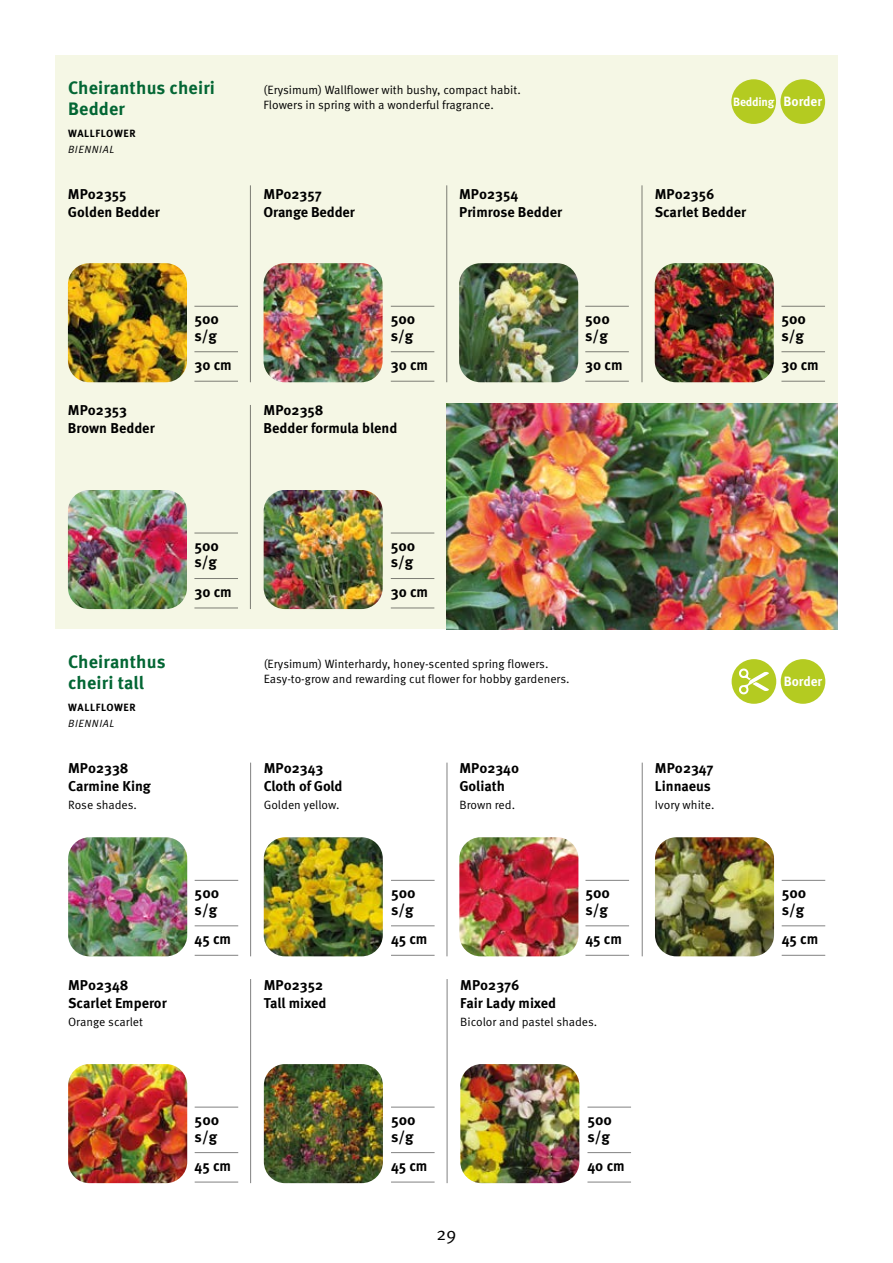
<style>
.page{position:relative;width:893px;height:1263px;background:#fff}
.page>*{position:absolute;margin:0;border:0;box-sizing:border-box;transform-origin:0 0}
.t1{font:700 18px/21px "Meta Pro";letter-spacing:.01em;color:#036634}
.t2{font:18px "Meta Pro Norm";color:#000}
.t3{font:700 15px/16.5px "Meta Pro";letter-spacing:-.01em;color:#000}
.t4{font:700 15px "Meta Pro";letter-spacing:-.01em;color:#000;scale:.96 1}
.t5{font:700 14.25px/18px "Meta Pro";color:#000}
.t6{font:700 13.5px "Meta Pro";color:#fff}
.t7{font:12px/15px "Meta Pro Norm";color:#000}
.t8{font:700 12px "Meta Pro";letter-spacing:-.02em;color:#fff}
.t9{font:700 10.5px "Meta Pro";letter-spacing:.06em;color:#000}
.t10{font:10.5px "Meta Pro Norm Ita";letter-spacing:.06em;color:#000}
</style>
<div class="page">
<div style="left:55px;top:55px;width:783px;height:574px;background:#f5f7e5"></div>
<div style="left:780px;top:79px;width:45px;height:45px;background:#b4cb21;border-radius:50%"></div>
<img style="left:68px;top:490px;width:119px;height:119px">
<hr style="left:250px;top:405px;width:1px;height:204px;background:#000">
<hr style="left:250px;top:185px;width:1px;height:197px;background:#000">
<hr style="left:446px;top:185px;width:1px;height:197px;background:#000">
<hr style="left:642px;top:185px;width:1px;height:197px;background:#000">
<img style="left:655px;top:263px;width:119px;height:119px">
<hr style="left:194px;top:351px;width:44px;height:1px;background:#000">
<hr style="left:194px;top:306px;width:44px;height:1px;background:#000">
<hr style="left:194px;top:381px;width:44px;height:1px;background:#000">
<hr style="left:391px;top:351px;width:43px;height:1px;background:#000">
<hr style="left:391px;top:306px;width:43px;height:1px;background:#000">
<hr style="left:391px;top:381px;width:43px;height:1px;background:#000">
<hr style="left:585px;top:351px;width:44px;height:1px;background:#000">
<hr style="left:585px;top:306px;width:44px;height:1px;background:#000">
<hr style="left:585px;top:381px;width:44px;height:1px;background:#000">
<hr style="left:781px;top:351px;width:44px;height:1px;background:#000">
<hr style="left:781px;top:306px;width:44px;height:1px;background:#000">
<hr style="left:781px;top:381px;width:44px;height:1px;background:#000">
<hr style="left:194px;top:578px;width:44px;height:1px;background:#000">
<hr style="left:194px;top:533px;width:44px;height:1px;background:#000">
<hr style="left:194px;top:608px;width:44px;height:1px;background:#000">
<hr style="left:391px;top:578px;width:43px;height:1px;background:#000">
<hr style="left:391px;top:533px;width:43px;height:1px;background:#000">
<hr style="left:391px;top:608px;width:43px;height:1px;background:#000">
<img style="left:459px;top:263px;width:119px;height:119px">
<img style="left:264px;top:263px;width:119px;height:119px">
<img style="left:68px;top:263px;width:119px;height:119px">
<img style="left:264px;top:490px;width:119px;height:119px">
<div style="left:731px;top:79px;width:45px;height:45px;background:#b4cb21;border-radius:50%"></div>
<img style="left:68px;top:1064px;width:119px;height:119px">
<hr style="left:250px;top:979px;width:1px;height:204px;background:#000">
<hr style="left:250px;top:763px;width:1px;height:193px;background:#000">
<hr style="left:447px;top:763px;width:1px;height:193px;background:#000">
<hr style="left:642px;top:763px;width:1px;height:193px;background:#000">
<img style="left:655px;top:837px;width:119px;height:119px">
<hr style="left:195px;top:925px;width:43px;height:1px;background:#000">
<hr style="left:195px;top:880px;width:43px;height:1px;background:#000">
<hr style="left:195px;top:955px;width:43px;height:1px;background:#000">
<hr style="left:391px;top:925px;width:44px;height:1px;background:#000">
<hr style="left:391px;top:880px;width:44px;height:1px;background:#000">
<hr style="left:391px;top:955px;width:44px;height:1px;background:#000">
<hr style="left:585px;top:925px;width:44px;height:1px;background:#000">
<hr style="left:585px;top:880px;width:44px;height:1px;background:#000">
<hr style="left:585px;top:955px;width:44px;height:1px;background:#000">
<hr style="left:782px;top:925px;width:43px;height:1px;background:#000">
<hr style="left:782px;top:880px;width:43px;height:1px;background:#000">
<hr style="left:782px;top:955px;width:43px;height:1px;background:#000">
<hr style="left:195px;top:1152px;width:43px;height:1px;background:#000">
<hr style="left:195px;top:1107px;width:43px;height:1px;background:#000">
<hr style="left:195px;top:1182px;width:43px;height:1px;background:#000">
<hr style="left:391px;top:1152px;width:44px;height:1px;background:#000">
<hr style="left:391px;top:1107px;width:44px;height:1px;background:#000">
<hr style="left:391px;top:1182px;width:44px;height:1px;background:#000">
<img style="left:459px;top:837px;width:119px;height:119px">
<img style="left:264px;top:837px;width:119px;height:119px">
<img style="left:68px;top:837px;width:119px;height:119px">
<img style="left:264px;top:1064px;width:119px;height:119px">
<div style="left:781px;top:659px;width:44px;height:45px;background:#b4cb21;border-radius:50%"></div>
<div style="left:732px;top:659px;width:44px;height:45px;background:#b4cb21;border-radius:50%"></div>
<svg style="left:739px;top:668px;width:30px;height:27px"></svg>
<hr style="left:447px;top:979px;width:1px;height:204px;background:#000">
<hr style="left:587px;top:1152px;width:44px;height:1px;background:#000">
<hr style="left:587px;top:1107px;width:44px;height:1px;background:#000">
<hr style="left:587px;top:1182px;width:44px;height:1px;background:#000">
<img style="left:460px;top:1064px;width:119px;height:119px">
<img style="left:447px;top:404px;width:391px;height:225px">
<h1 class="t1" style="left:68px;top:76px;width:148px">Cheiranthus cheiri<br>Bedder</h1>
<p class="t9" style="left:68px;top:125px;width:69px">WALLFLOWER</p>
<p class="t10" style="left:68px;top:141px;width:48px">BIENNIAL</p>
<p class="t7" style="left:264px;top:82px;width:259px">(Erysimum) Wallflower with bushy, compact habit.<br>Flowers in spring with a wonderful fragrance.</p>
<p class="t8" style="left:733px;top:93px;width:43px">Bedding</p>
<p class="t6" style="left:783px;top:90px;width:40px">Border</p>
<p class="t5" style="left:264px;top:184px;width:93px">MP02357<br>Orange Bedder</p>
<p class="t5" style="left:655px;top:184px;width:93px">MP02356<br>Scarlet Bedder</p>
<p class="t5" style="left:68px;top:184px;width:93px">MP02355<br>Golden Bedder</p>
<p class="t5" style="left:459px;top:184px;width:105px">MP02354<br>Primrose Bedder</p>
<p class="t3" style="left:194px;top:310px;width:26px">500 s/g</p>
<p class="t3" style="left:391px;top:310px;width:26px">500 s/g</p>
<p class="t3" style="left:585px;top:310px;width:26px">500 s/g</p>
<p class="t4" style="left:194px;top:353px;width:40px">30 cm</p>
<p class="t4" style="left:391px;top:353px;width:40px">30 cm</p>
<p class="t4" style="left:585px;top:353px;width:40px">30 cm</p>
<p class="t5" style="left:68px;top:401px;width:88px">MP02353<br>Brown Bedder</p>
<p class="t5" style="left:264px;top:401px;width:135px">MP02358<br>Bedder formula blend</p>
<h1 class="t1" style="left:68px;top:650px;width:99px">Cheiranthus cheiri tall</h1>
<p class="t9" style="left:68px;top:699px;width:69px">WALLFLOWER</p>
<p class="t10" style="left:68px;top:715px;width:48px">BIENNIAL</p>
<p class="t5" style="left:68px;top:758px;width:84px">MP02338<br>Carmine King</p>
<p class="t7" style="left:68px;top:797px;width:70px">Rose shades.</p>
<p class="t3" style="left:194px;top:536px;width:26px">500 s/g</p>
<p class="t4" style="left:194px;top:580px;width:40px">30 cm</p>
<p class="t5" style="left:68px;top:975px;width:100px">MP02348<br>Scarlet Emperor</p>
<p class="t7" style="left:68px;top:1013px;width:76px">Orange scarlet</p>
<p class="t3" style="left:195px;top:884px;width:26px">500 s/g</p>
<p class="t4" style="left:195px;top:927px;width:40px">45 cm</p>
<p class="t3" style="left:391px;top:536px;width:26px">500 s/g</p>
<p class="t4" style="left:391px;top:580px;width:40px">30 cm</p>
<p class="t7" style="left:264px;top:656px;width:307px">(Erysimum) Winterhardy, honey-scented spring flowers.<br>Easy-to-grow and rewarding cut flower for hobby gardeners.</p>
<p class="t5" style="left:264px;top:758px;width:80px">MP02343<br>Cloth of Gold</p>
<p class="t7" style="left:264px;top:797px;width:77px">Golden yellow.</p>
<p class="t5" style="left:264px;top:975px;width:64px">MP02352<br>Tall mixed</p>
<p class="t3" style="left:391px;top:884px;width:26px">500 s/g</p>
<p class="t4" style="left:391px;top:927px;width:40px">45 cm</p>
<p class="t5" style="left:459px;top:758px;width:61px">MP02340<br>Goliath</p>
<p class="t7" style="left:459px;top:797px;width:57px">Brown red.</p>
<p class="t3" style="left:585px;top:884px;width:26px">500 s/g</p>
<p class="t4" style="left:585px;top:927px;width:40px">45 cm</p>
<p class="t5" style="left:460px;top:975px;width:98px">MP02376<br>Fair Lady mixed</p>
<p class="t7" style="left:460px;top:1013px;width:139px">Bicolor and pastel shades.</p>
<p class="t5" style="left:655px;top:758px;width:60px">MP02347<br>Linnaeus</p>
<p class="t7" style="left:655px;top:797px;width:61px">Ivory white.</p>
<p class="t3" style="left:195px;top:1110px;width:26px">500 s/g</p>
<p class="t4" style="left:195px;top:1154px;width:40px">45 cm</p>
<p class="t3" style="left:391px;top:1110px;width:26px">500 s/g</p>
<p class="t4" style="left:391px;top:1154px;width:40px">45 cm</p>
<h1 class="t2" style="left:437px;top:1220px;width:21px">29</h1>
<p class="t3" style="left:587px;top:1110px;width:26px">500 s/g</p>
<p class="t4" style="left:587px;top:1154px;width:40px">40 cm</p>
<p class="t3" style="left:781px;top:310px;width:26px">500 s/g</p>
<p class="t4" style="left:781px;top:353px;width:40px">30 cm</p>
<p class="t6" style="left:784px;top:670px;width:40px">Border</p>
<p class="t3" style="left:782px;top:884px;width:26px">500 s/g</p>
<p class="t4" style="left:782px;top:927px;width:40px">45 cm</p>
</div>
